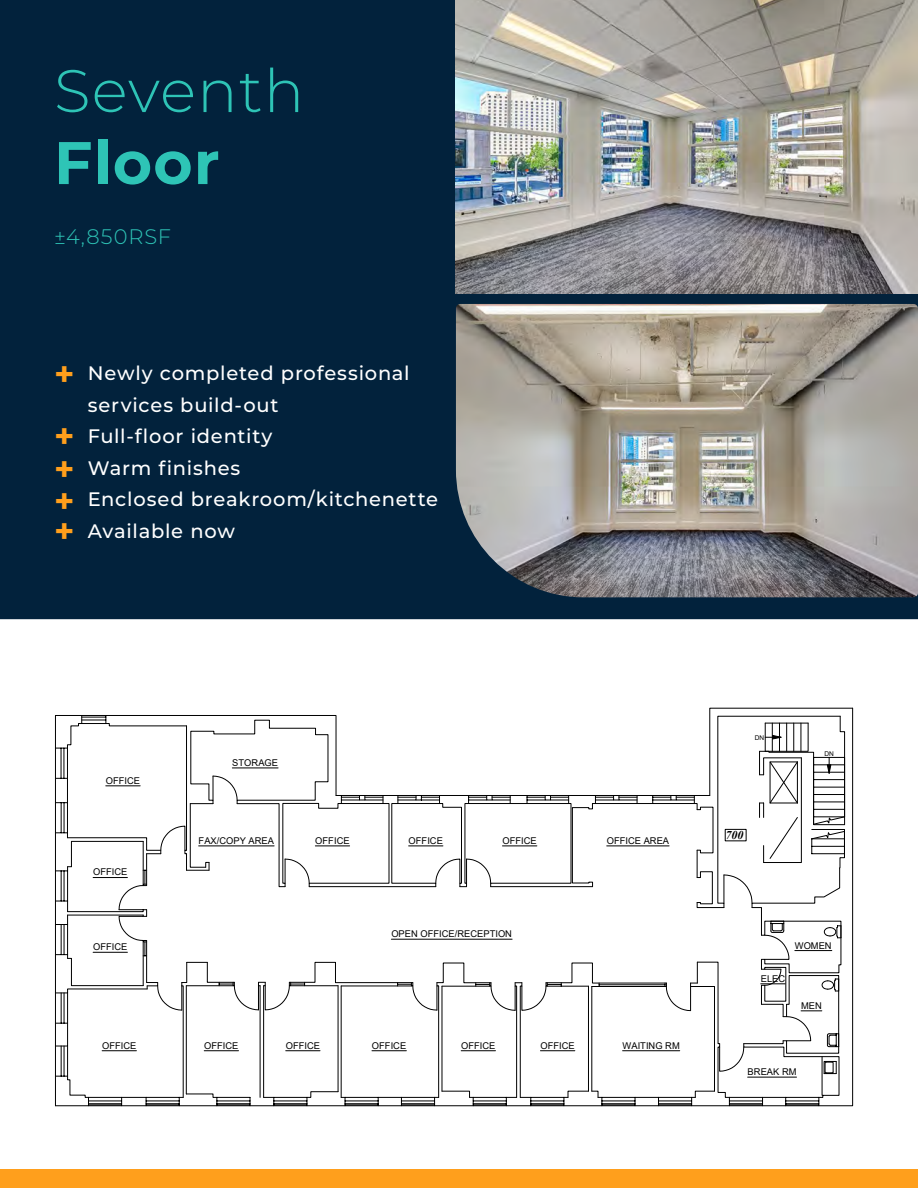
<style>
.page{position:relative;width:918px;height:1188px;background:#fff}
.page>*{position:absolute;margin:0;border:0;box-sizing:border-box;transform-origin:0 0}
.t1{font:300 60px "Montserrat";letter-spacing:.02em;color:#2ec4b6}
.t2{font:700 60px "Montserrat";letter-spacing:.02em;color:#2ec4b6}
.t3{font:700 34.2px "Montserrat";color:#ff9f1c}
.t4{font:300 21px "Montserrat";letter-spacing:.045em;color:#2ec4b6}
.t5{font:500 19.5px/31.5px "Montserrat";letter-spacing:.04em;color:#fff}
.t6{font:italic 700 11.85px "Times New Roman";color:#000}
.t7{font:9.3px "Arial";color:#000}
.t8{font:6.6px "Arial";color:#000}
</style>
<div class="page">
<div style="left:0;top:0;width:918px;height:619px;background:#02223c"></div>
<div style="left:0;top:1169px;width:918px;height:19px;background:#ff9f1c"></div>
<img style="left:456px;top:0;width:462px;height:293px">
<img style="left:456px;top:304px;width:462px;height:293px">
<svg style="left:55px;top:708px;width:798px;height:398px"></svg>
<div style="left:725px;top:829px;width:21px;height:12px;border:1px solid #000"></div>
<p class="t1" style="left:54px;top:50px;width:252px">Seventh</p>
<p class="t2" style="left:54px;top:120px;width:167px">Floor</p>
<p class="t4" style="left:54px;top:222px;width:119px">±4,850RSF</p>
<p class="t3" style="left:54px;top:350px;width:22px">+</p>
<p class="t3" style="left:54px;top:411px;width:22px">+</p>
<p class="t3" style="left:54px;top:444px;width:22px">+</p>
<p class="t3" style="left:54px;top:476px;width:22px">+</p>
<p class="t3" style="left:54px;top:506px;width:22px">+</p>
<p class="t5" style="left:88px;top:357px;width:323px">Newly completed professional services build-out</p>
<p class="t5" style="left:88px;top:420px;width:186px">Full-floor identity</p>
<p class="t5" style="left:88px;top:451px;width:154px">Warm finishes</p>
<p class="t5" style="left:88px;top:483px;width:352px">Enclosed breakroom/kitchenette</p>
<p class="t5" style="left:88px;top:514px;width:149px">Available now</p>
<p class="t7" style="left:106px;top:774px;width:36px">OFFICE</p>
<p class="t7" style="left:93px;top:866px;width:36px">OFFICE</p>
<p class="t7" style="left:93px;top:941px;width:36px">OFFICE</p>
<p class="t7" style="left:232px;top:756px;width:47px">STORAGE</p>
<p class="t7" style="left:199px;top:834px;width:77px">FAX/COPY AREA</p>
<p class="t7" style="left:315px;top:834px;width:36px">OFFICE</p>
<p class="t7" style="left:409px;top:834px;width:36px">OFFICE</p>
<p class="t7" style="left:502px;top:834px;width:36px">OFFICE</p>
<p class="t7" style="left:391px;top:928px;width:122px">OPEN OFFICE/RECEPTION</p>
<p class="t7" style="left:607px;top:834px;width:64px">OFFICE AREA</p>
<p class="t7" style="left:102px;top:1039px;width:36px">OFFICE</p>
<p class="t7" style="left:204px;top:1039px;width:36px">OFFICE</p>
<p class="t7" style="left:286px;top:1039px;width:36px">OFFICE</p>
<p class="t7" style="left:372px;top:1039px;width:36px">OFFICE</p>
<p class="t7" style="left:461px;top:1039px;width:36px">OFFICE</p>
<p class="t7" style="left:540px;top:1039px;width:36px">OFFICE</p>
<p class="t7" style="left:623px;top:1039px;width:59px">WAITING RM</p>
<p class="t8" style="left:755px;top:733px;width:11px">DN</p>
<p class="t6" style="left:725px;top:827px;width:19px">700</p>
<p class="t8" style="left:825px;top:749px;width:11px">DN</p>
<p class="t7" style="left:795px;top:939px;width:38px">WOMEN</p>
<p class="t7" style="left:761px;top:972px;width:26px">ELEC</p>
<p class="t7" style="left:801px;top:999px;width:22px">MEN</p>
<p class="t7" style="left:748px;top:1065px;width:50px">BREAK RM</p>
</div>
